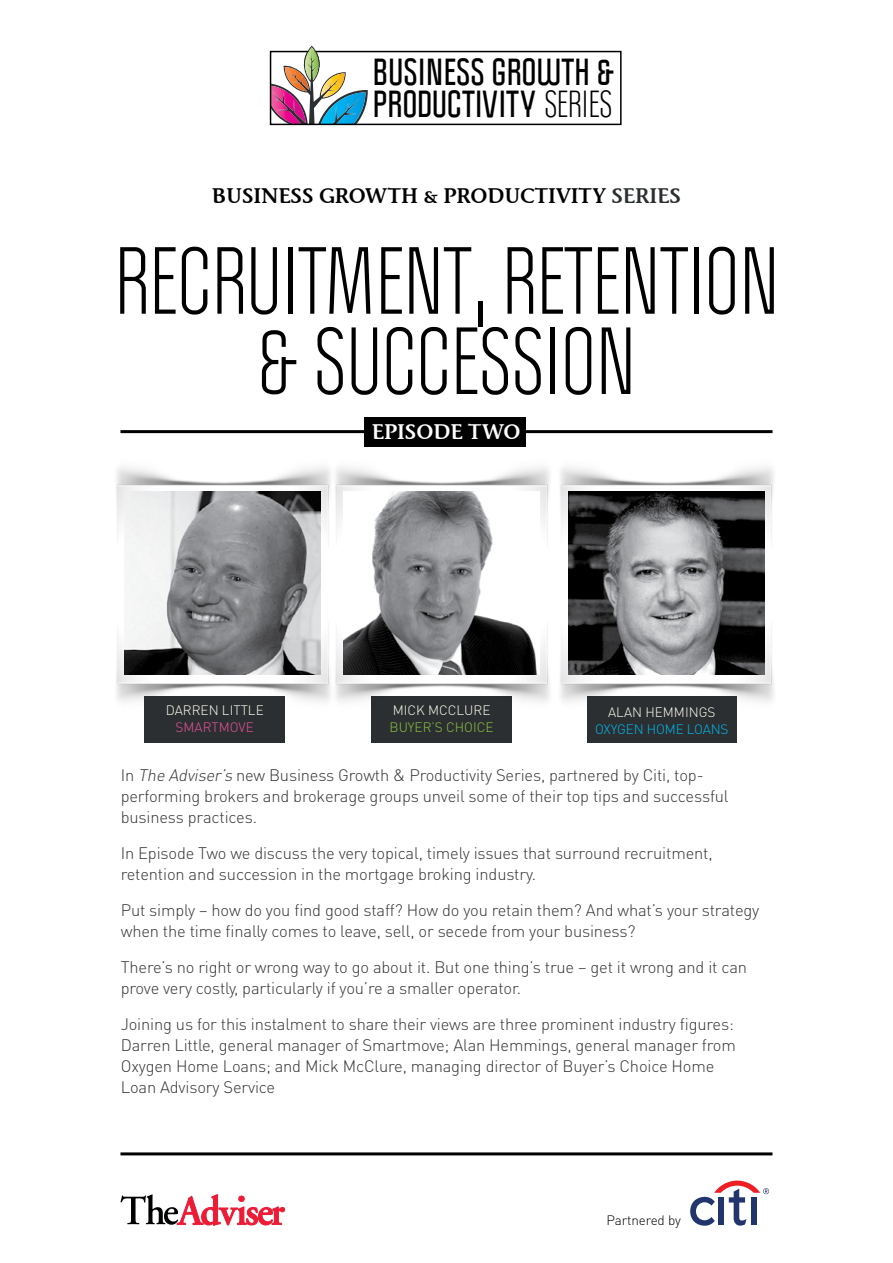
<style>
.page{position:relative;width:893px;height:1263px;background:#fff}
.page>*{position:absolute;margin:0;border:0;box-sizing:border-box;transform-origin:0 0}
.t1{font:83.1px/80.2px "Politica";color:#000;text-align:center}
.t2{font:700 33.15px/32px "Politica";color:#000}
.t3{font:21px "Stone Inf Sem SCITCTT Semi";color:#000}
.t4{font:21px "Stone Inf Sem SCITCTT Semi";color:#fff}
.t5{font:300 16.5px/21px "DIN Pro";letter-spacing:-.01em;color:#333}
.t6{font:300 13.5px "DIN Pro";color:#fffff0}
.t7{font:300 13.5px "DIN Pro";letter-spacing:-.01em;color:#00baf1}
.t8{font:300 13.5px "DIN Pro";color:#8dc63f}
.t9{font:300 13.5px "DIN Pro";letter-spacing:-.01em;color:#000}
.t10{font:300 13.5px "DIN Pro";color:#ee529d}
.s1{font-weight:400}
.s2{color:#2c2f31}
.s3{font-style:italic}
</style>
<div class="page">
<hr style="left:120px;top:1152px;width:652px;height:3px;background:#000">
<hr style="left:120px;top:430px;width:652px;height:3px;background:#000">
<div style="left:365px;top:417px;width:161px;height:29px;background:#000"></div>
<svg style="left:120px;top:1194px;width:165px;height:32px"></svg>
<svg style="left:690px;top:1180px;width:79px;height:46px"></svg>
<div style="left:371px;top:696px;width:141px;height:46px;background:#2c2f31"></div>
<img style="left:116px;top:598px;width:209px;height:116px">
<img style="left:116px;top:467px;width:209px;height:106px">
<img style="left:125px;top:492px;width:196px;height:182px">
<img style="left:325px;top:625px;width:224px;height:77px">
<img style="left:325px;top:467px;width:224px;height:77px">
<img style="left:344px;top:492px;width:196px;height:182px">
<img style="left:549px;top:587px;width:225px;height:115px">
<img style="left:549px;top:467px;width:225px;height:114px">
<img style="left:568px;top:492px;width:196px;height:182px">
<div style="left:145px;top:696px;width:140px;height:46px;background:#2c2f31"></div>
<div style="left:587px;top:696px;width:150px;height:46px;background:#2c2f31"></div>
<div style="left:270px;top:51px;width:352px;height:74px;border:2px solid #000"></div>
<img style="left:271px;top:46px;width:97px;height:78px">
<h2 class="t2" style="left:373px;top:56px;width:244px">BUSINESS GROWTH &amp;<br>PRODUCTIVITY <span class="s1">SERIES</span></h2>
<p class="t3" style="left:212px;top:183px;width:471px">BUSINESS GROWTH &amp; PRODUCTIVITY <span class="s2">SERIES</span></p>
<h1 class="t1" style="left:114px;top:242px;width:667px">RECRUITMENT, RETENTION &amp; SUCCESSION</h1>
<p class="t6" style="left:166px;top:701px;width:64px">Darren little</p>
<p class="t10" style="left:176px;top:718px;width:46px">Smartmo</p>
<p class="t10" style="left:239px;top:718px;width:15px">ve</p>
<p class="t4" style="left:372px;top:419px;width:150px">EPISODE TWO</p>
<p class="t6" style="left:393px;top:701px;width:97px">Mick McClure</p>
<p class="t8" style="left:390px;top:718px;width:105px">Buyer’s CHOICE</p>
<p class="t6" style="left:608px;top:703px;width:109px">ALAN HEMMINGS</p>
<p class="t7" style="left:595px;top:720px;width:135px">OXYGEN HOME LOANS</p>
<p class="t5" style="left:121px;top:763px;width:609px">In <span class="s3">The Adviser’s</span> new Business Growth &amp; Productivity Series, partnered by Citi, top&shy;performing brokers and brokerage groups unveil some of their top tips and successful business practices.</p>
<p class="t5" style="left:121px;top:841px;width:593px">In Episode Two we discuss the very topical, timely issues that surround recruitment, retention and succession in the mortgage broking industry.</p>
<p class="t5" style="left:121px;top:898px;width:640px">Put simply – how do you find good staff? How do you retain them? And what’s your strategy when the time finally comes to leave, sell, or secede from your business?</p>
<p class="t5" style="left:121px;top:955px;width:628px">There’s no right or wrong way to go about it. But one thing’s true – get it wrong and it can prove very costly, particularly if you’re a smaller operator.</p>
<p class="t5" style="left:121px;top:1012px;width:617px">Joining us for this instalment to share their views are three prominent industry figures:<br>Darren Little, general manager of Smartmove; Alan Hemmings, general manager from Oxygen Home Loans; and Mick McClure, managing director of Buyer’s Choice Home Loan Advisory Service</p>
<p class="t9" style="left:607px;top:1210px;width:76px">Partnered by</p>
</div>
